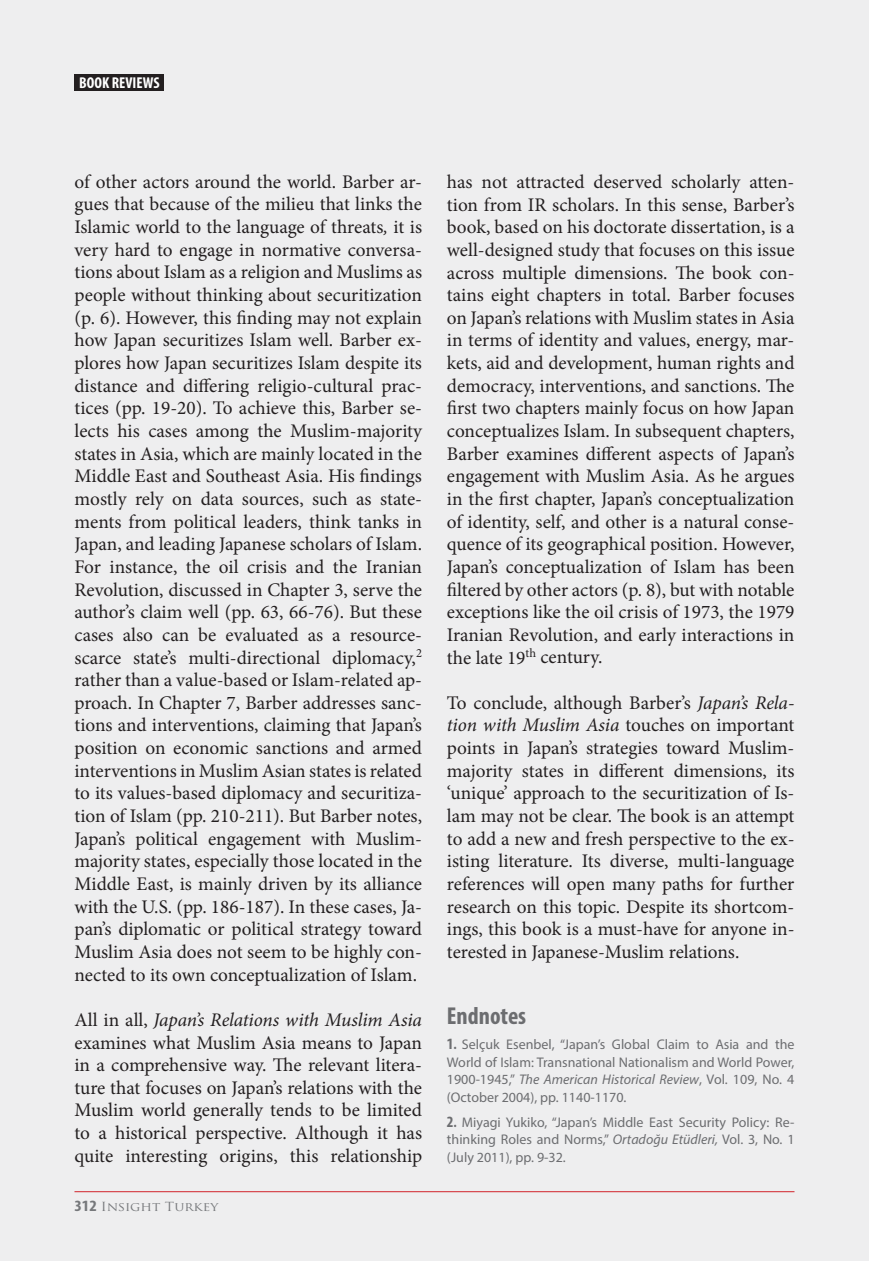
<style>
.page{position:relative;width:869px;height:1261px;background:#fff}
.page>*{position:absolute;margin:0;border:0;box-sizing:border-box;transform-origin:0 0}
.t1{font:700 condensed 24.5px "Myriad Pro";color:#6c6d70}
.t2{font:19.25px/22.6px "Minion Pro";letter-spacing:-.005em;color:#231f20;text-align:justify}
.t3{font:700 condensed 15.75px "Myriad Pro";color:#fff}
.t4{font:14px/17.5px "Myriad Pro";color:#6c6d70;text-align:justify}
.t5{font:12.25px "Trajan Pro";color:#76787b;scale:1.11 1}
.s1{font-style:italic}
.s2{font-family:"Myriad Pro";font-weight:700;font-stretch:condensed;font-size:15.75px}
.s3{font-weight:700;font-stretch:condensed;font-size:15.75px}
.s4{font-weight:700;font-stretch:condensed}
</style>
<div class="page">
<div style="left:0;top:0;width:868px;height:1260px;background:#eeeeef"></div>
<div style="left:74px;top:74px;width:90px;height:17px;background:#231f20"></div>
<hr style="left:74px;top:1190px;width:720px;height:1px;background:#d1232a">
<p class="t3" style="left:79px;top:73px;width:82px">BOOK REVIEWS</p>
<p class="t2" style="left:74px;top:170px;width:349px">of other actors around the world. Barber ar&shy;gues that because of the milieu that links the Islamic world to the language of threats<span class="s1">,</span> it is very hard to engage in normative conversa&shy;tions about Islam as a religion and Muslims as people without thinking about securitization (p. 6). However, this finding may not explain how Japan securitizes Islam well. Barber ex&shy;plores how Japan securitizes Islam despite its distance and differing religio-cultural prac&shy;tices (pp. 19-20). To achieve this, Barber se&shy;lects his cases among the Muslim-majority states in Asia, which are mainly located in the Middle East and Southeast Asia. His findings mostly rely on data sources, such as state&shy;ments from political leaders, think tanks in Japan, and leading Japanese scholars of Islam.<br>For instance, the oil crisis and the Iranian Revolution, discussed in Chapter 3, serve the author’s claim well (pp. 63, 66-76). But these cases also can be evaluated as a resource&shy;scarce state’s multi-directional diplomacy,<sup>2 </sup>rather than a value-based or Islam-related ap&shy;proach. In Chapter 7, Barber addresses sanc&shy;tions and interventions, claiming that Japan’s position on economic sanctions and armed interventions in Muslim Asian states is related to its values-based diplomacy and securitiza&shy;tion of Islam (pp. 210-211). But Barber notes, Japan’s political engagement with Muslim&shy;majority states, especially those located in the Middle East, is mainly driven by its alliance with the U.S. (pp. 186-187). In these cases, Ja&shy;pan’s diplomatic or political strategy toward Muslim Asia does not seem to be highly con&shy;nected to its own conceptualization of Islam.</p>
<p class="t2" style="left:74px;top:1008px;width:349px">All in all, <span class="s1">Japan’s Relations with Muslim Asia </span>examines what Muslim Asia means to Japan in a comprehensive way. The relevant litera&shy;ture that focuses on Japan’s relations with the Muslim world generally tends to be limited to a historical perspective. Although it has quite interesting origins, this relationship</p>
<p class="t5" style="left:74px;top:1198px;width:131px"><span class="s2">312</span> Insight Turkey</p>
<p class="t2" style="left:446px;top:170px;width:349px">has not attracted deserved scholarly atten&shy;tion from IR scholars. In this sense, Barber’s book, based on his doctorate dissertation, is a well-designed study that focuses on this issue across multiple dimensions. The book con&shy;tains eight chapters in total. Barber focuses on Japan’s relations with Muslim states in Asia in terms of identity and values, energy, mar&shy;kets, aid and development, human rights and democracy, interventions, and sanctions. The first two chapters mainly focus on how Japan conceptualizes Islam. In subsequent chapters, Barber examines different aspects of Japan’s engagement with Muslim Asia. As he argues in the first chapter, Japan’s conceptualization of identity, self, and other is a natural conse&shy;quence of its geographical position. However, Japan’s conceptualization of Islam has been filtered by other actors (p. 8), but with notable exceptions like the oil crisis of 1973, the 1979<br>Iranian Revolution, and early interactions in the late 19<sup>th</sup> century.</p>
<p class="t2" style="left:446px;top:691px;width:349px">To conclude, although Barber’s <span class="s1">Japan’s Rela&shy;tion with Muslim Asia</span> touches on important points in Japan’s strategies toward Muslim&shy;majority states in different dimensions, its ‘unique’ approach to the securitization of Is&shy;lam may not be clear. The book is an attempt to add a new and fresh perspective to the ex&shy;isting literature. Its diverse, multi-language references will open many paths for further research on this topic. Despite its shortcom&shy;ings, this book is a must-have for anyone in&shy;terested in Japanese-Muslim relations.</p>
<p class="t1" style="left:446px;top:1000px;width:81px">Endnotes</p>
<p class="t4" style="left:446px;top:1035px;width:349px"><span class="s3">1</span><span class="s4">.</span> Selçuk Esenbel, “Japan’s Global Claim to Asia and the World of Islam: Transnational Nationalism and World Power, 1900-1945,” <span class="s1">The American Historical Review</span>, Vol. 109, No. 4 (October 2004), pp. 1140-1170.</p>
<p class="t4" style="left:446px;top:1112px;width:349px"><span class="s3">2</span><span class="s4">.</span> Miyagi Yukiko, “Japan’s Middle East Security Policy: Re&shy;thinking Roles and Norms,” <span class="s1">Ortadoğu Etüdleri,</span> Vol. 3, No. 1 (July 2011), pp. 9-32.</p>
</div>
